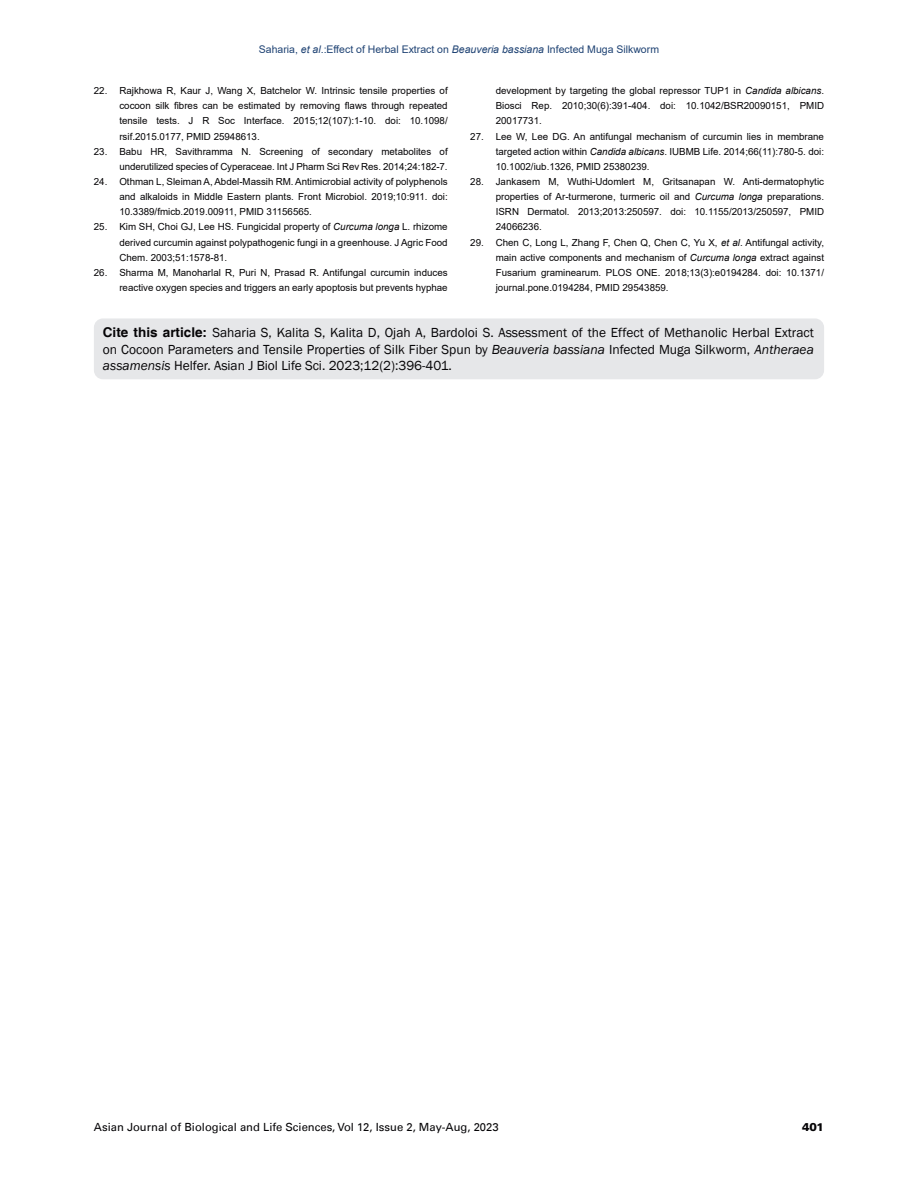
<style>
.page{position:relative;width:918px;height:1188px;background:#fff}
.page>*{position:absolute;margin:0;border:0;box-sizing:border-box;transform-origin:0 0}
.Abstract_text{font:13.5px/16.5px "Franklin Gothic";color:#050406;text-align:justify}
.t1{font:11.25px "Univers LT";color:#050406}
.t2{font:900 11.25px "Univers LT";color:#050406}
.t3{font:10.5px "Arial";color:#1e4273}
.t4{font:9.75px/15.1px "Arial";color:#050406;text-align:justify}
.s1{font-style:italic}
.s2{font-family:"Helvetica";font-weight:700}
</style>
<div class="page">
<div style="left:94px;top:318px;width:730px;height:61px;background:#e6e7e9;border-radius:9px"></div>
<p class="t3" style="left:259px;top:42px;width:402px">Saharia, <span class="s1">et al</span>.:Effect of Herbal Extract on <span class="s1">Beauveria bassiana</span> Infected Muga Silkworm</p>
<p class="t4" style="left:119px;top:83px;width:330px;text-indent:-26px">22. Rajkhowa R, Kaur J, Wang X, Batchelor W. Intrinsic tensile properties of cocoon silk fibres can be estimated by removing flaws through repeated tensile tests. J R Soc Interface. 2015;12(107):1-10. doi: 10.1098/ rsif.2015.0177, PMID 25948613.</p>
<p class="t4" style="left:94px;top:144px;width:355px;text-align:right">23. Babu HR, Savithramma N. Screening of secondary metabolites of underutilized species of Cyperaceae. Int J Pharm Sci Rev Res. 2014;24:182-7.</p>
<p class="t4" style="left:119px;top:174px;width:330px;text-indent:-26px">24. Othman L, Sleiman A, Abdel-Massih RM. Antimicrobial activity of polyphenols and alkaloids in Middle Eastern plants. Front Microbiol. 2019;10:911. doi:<br>10.3389/fmicb.2019.00911, PMID 31156565.</p>
<p class="t4" style="left:119px;top:219px;width:330px;text-indent:-26px">25. Kim SH, Choi GJ, Lee HS. Fungicidal property of <span class="s1">Curcuma longa</span> L. rhizome derived curcumin against polypathogenic fungi in a greenhouse. J Agric Food Chem. 2003;51:1578-81.</p>
<p class="t4" style="left:94px;top:265px;width:355px;text-align:right">26. Sharma M, Manoharlal R, Puri N, Prasad R. Antifungal curcumin induces reactive oxygen species and triggers an early apoptosis but prevents hyphae</p>
<p class="t4" style="left:496px;top:83px;width:330px">development by targeting the global repressor TUP1 in <span class="s1">Candida albicans</span>.<br>Biosci Rep. 2010;30(6):391-404. doi: 10.1042/BSR20090151, PMID 20017731.</p>
<p class="t4" style="left:496px;top:128px;width:330px;text-indent:-26px">27. Lee W, Lee DG. An antifungal mechanism of curcumin lies in membrane targeted action within <span class="s1">Candida albicans</span>. IUBMB Life. 2014;66(11):780-5. doi:<br>10.1002/iub.1326, PMID 25380239.</p>
<p class="t4" style="left:496px;top:174px;width:330px;text-indent:-26px">28. Jankasem M, Wuthi-Udomlert M, Gritsanapan W. Anti-dermatophytic properties of Ar-turmerone, turmeric oil and <span class="s1">Curcuma longa</span> preparations.<br>ISRN Dermatol. 2013;2013:250597. doi: 10.1155/2013/250597, PMID 24066236.</p>
<p class="t4" style="left:496px;top:235px;width:330px;text-indent:-26px">29. Chen C, Long L, Zhang F, Chen Q, Chen C, Yu X, <span class="s1">et al</span>. Antifungal activity, main active components and mechanism of <span class="s1">Curcuma longa</span> extract against Fusarium graminearum. PLOS ONE. 2018;13(3):e0194284. doi: 10.1371/ journal.pone.0194284, PMID 29543859.</p>
<p class="Abstract_text" style="left:103px;top:325px;width:713px"><span class="s2">Cite this article:</span> Saharia S, Kalita S, Kalita D, Ojah A, Bardoloi S. Assessment of the Effect of Methanolic Herbal Extract on Cocoon Parameters and Tensile Properties of Silk Fiber Spun by <span class="s1">Beauveria bassiana</span> Infected Muga Silkworm, <span class="s1">Antheraea assamensis</span> Helfer. Asian J Biol Life Sci. 2023;12(2):396-401.</p>
<p class="t1" style="left:94px;top:1120px;width:406px">Asian Journal of Biological and Life Sciences, Vol 12, Issue 2, May-Aug, 2023</p>
<p class="t2" style="left:802px;top:1120px;width:23px">401</p>
</div>
